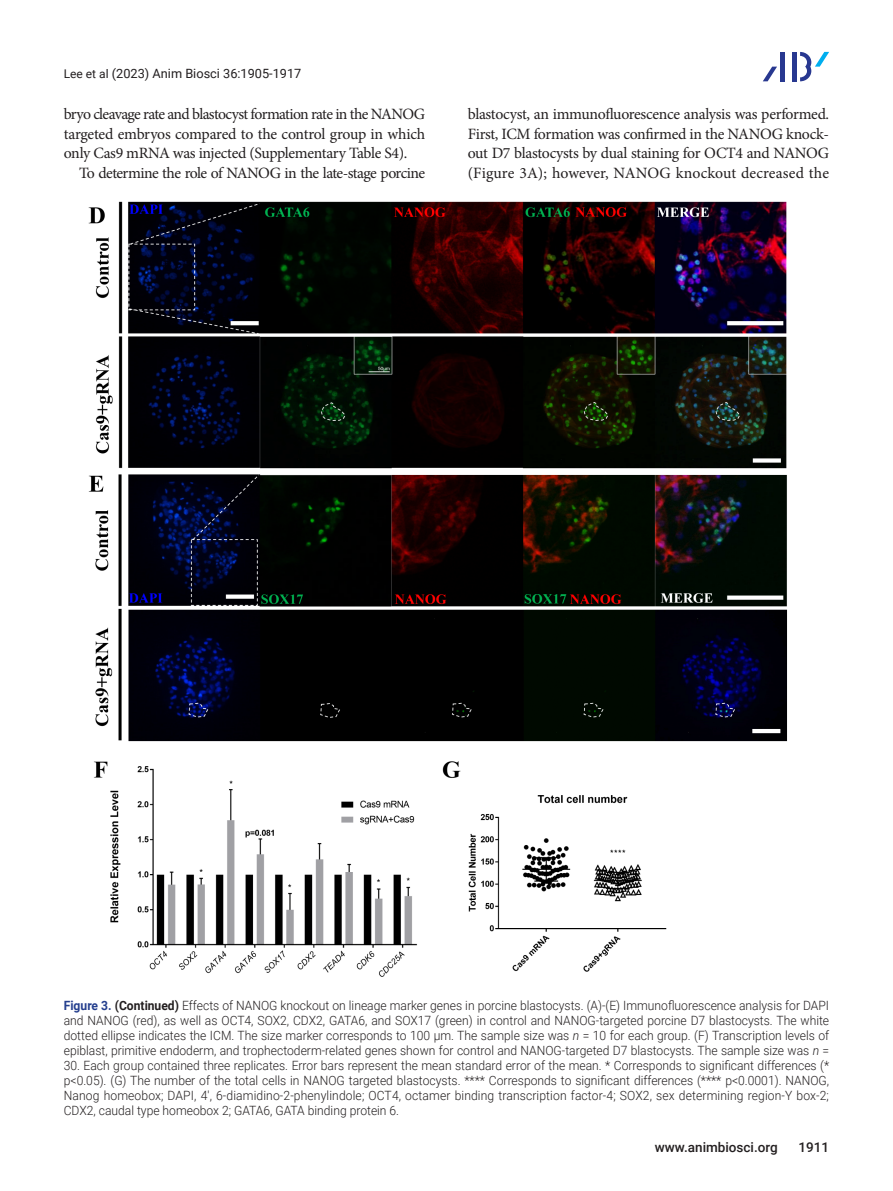
<style>
.page{position:relative;width:893px;height:1191px;background:#fff}
.page>*{position:absolute;margin:0;border:0;box-sizing:border-box;transform-origin:0 0}
.본문{font:15.75px/19.5px "Minion Pro";letter-spacing:-.02em;color:#231f20;text-align:justify}
.본문-2{font:15.75px "Minion Pro";letter-spacing:-.04em;color:#231f20}
.t1{font:500 13.5px "Roboto";color:#231f20}
.표_그림__제목{font:300 12.75px/15px "Roboto";color:#231f20;text-align:justify;scale:.95 1}
.t2{font:12.75px "Roboto";color:#231f20}
.s1{font-size:12px}
.s2{font-weight:700;color:#253f8e}
.s3{font-weight:700}
.s4{font-style:italic}
</style>
<div class="page">
<div style="left:792px;top:52px;width:5px;height:29px;background:#283890"></div>
<hr style="left:781px;top:52px;width:4px;height:29px;background:#283890">
<svg style="left:763px;top:67px;width:14px;height:14px"></svg>
<svg style="left:800px;top:52px;width:29px;height:29px"></svg>
<img style="left:88px;top:202px;width:700px;height:775px">
<p class="t2" style="left:64px;top:65px;width:239px"><span class="s1">Lee et al</span> (2023) Anim Biosci 36:1905-1917</p>
<p class="본문" style="left:64px;top:105px;width:363px">bryo cleavage rate and blastocyst formation rate in the NANOG targeted embryos compared to the control group in which only Cas9 mRNA was injected (Supplementary Table S4).</p>
<p class="본문-2" style="left:79px;top:162px;width:347px">To determine the role of NANOG in the late-stage porcine</p>
<p class="본문" style="left:468px;top:105px;width:363px">blastocyst, an immunofluorescence analysis was performed.<br>First, ICM formation was confirmed in the NANOG knock&shy;out D7 blastocysts by dual staining for OCT4 and NANOG (Figure 3A); however, NANOG knockout decreased the</p>
<p class="표_그림__제목" style="left:64px;top:997px;width:807px"><span class="s2">Figure 3.</span> <span class="s3">(Continued)</span> Effects of NANOG knockout on lineage marker genes in porcine blastocysts. (A)-(E) Immunofluorescence analysis for DAPI and NANOG (red), as well as OCT4, SOX2, CDX2, GATA6, and SOX17 (green) in control and NANOG-targeted porcine D7 blastocysts. The white dotted ellipse indicates the ICM. The size marker corresponds to 100 μm. The sample size was <span class="s4">n</span> = 10 for each group. (F) Transcription levels of epiblast, primitive endoderm, and trophectoderm-related genes shown for control and NANOG-targeted D7 blastocysts. The sample size was <span class="s4">n</span> =</p>
<p class="표_그림__제목" style="left:64px;top:1057px;width:807px">30. Each group contained three replicates. Error bars represent the mean standard error of the mean. * Corresponds to significant differences (* p&lt;0.05). (G) The number of the total cells in NANOG targeted blastocysts. **** Corresponds to significant differences (**** p&lt;0.0001). NANOG, Nanog homeobox; DAPI, 4', 6-diamidino-2-phenylindole; OCT4, octamer binding transcription factor-4; SOX2, sex determining region-Y box-2; CDX2, caudal type homeobox 2; GATA6, GATA binding protein 6.</p>
<p class="t1" style="left:655px;top:1137px;width:125px">www.animbiosci.org</p>
<p class="t1" style="left:798px;top:1137px;width:32px">1911</p>
</div>
